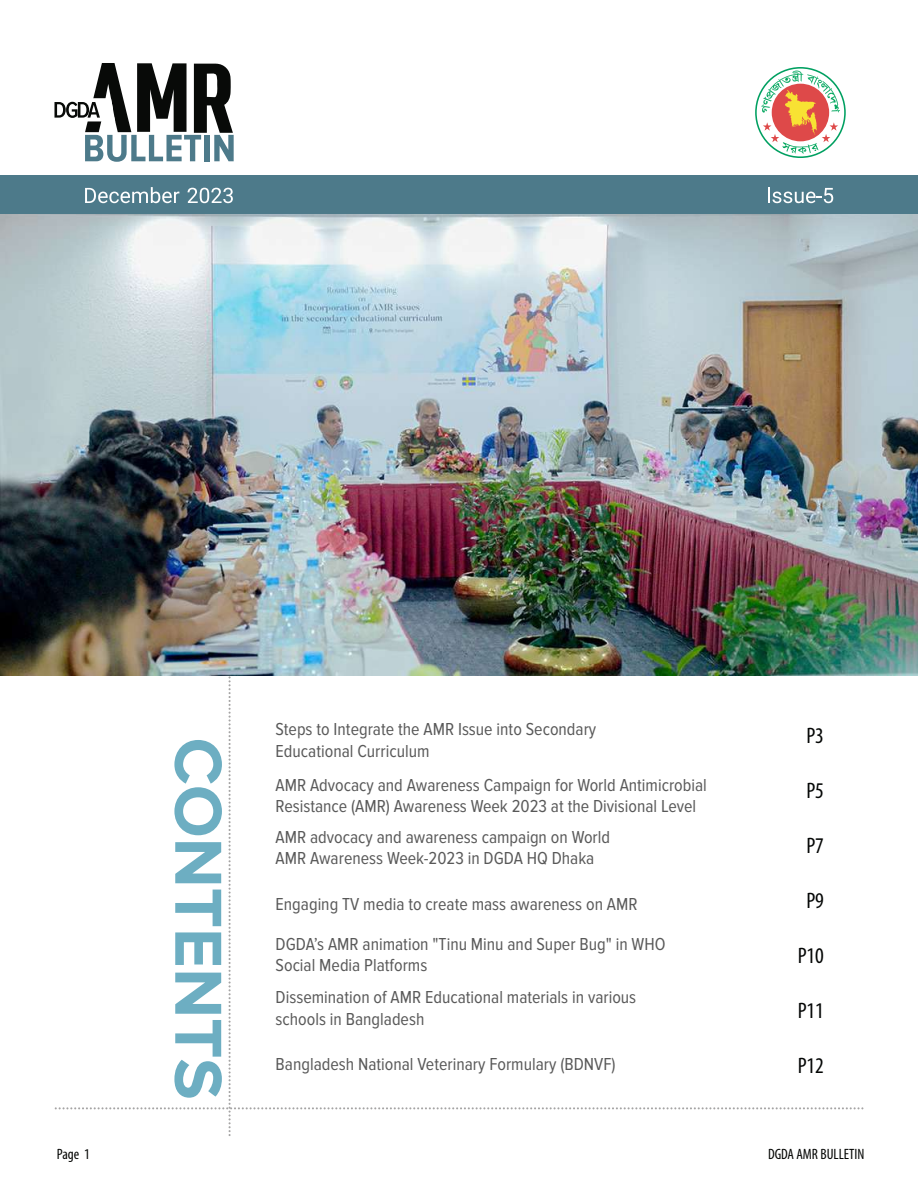
<style>
.page{position:relative;width:918px;height:1188px;background:#fff}
.page>*{position:absolute;margin:0;border:0;box-sizing:border-box;transform-origin:0 0}
.t1{font:condensed 22.5px "Myriad Pro";color:#040605}
.t2{font:18px/21.6px "Proxima Nova Cond";color:#595959}
.t3{font:condensed 15px "Myriad Pro";color:#040503}
</style>
<div class="page">
<svg style="left:55px;top:676px;width:808px;height:460px"></svg>
<svg style="left:755px;top:67px;width:91px;height:91px"></svg>
<img style="left:0;top:214px;width:918px;height:462px">
<div style="left:0;top:175px;width:918px;height:39px;background:#4d7a8a"></div>
<svg style="left:85px;top:187px;width:94px;height:16px"></svg>
<svg style="left:188px;top:188px;width:45px;height:15px"></svg>
<svg style="left:768px;top:188px;width:65px;height:15px"></svg>
<svg style="left:54px;top:63px;width:180px;height:99px"></svg>
<p class="t2" style="left:276px;top:719px;width:322px">Steps to Integrate the AMR Issue into Secondary<br>Educational Curriculum</p>
<p class="t2" style="left:276px;top:774px;width:433px">AMR Advocacy and Awareness Campaign for World Antimicrobial<br>Resistance (AMR) Awareness Week 2023 at the Divisional Level</p>
<p class="t2" style="left:276px;top:826px;width:336px">AMR advocacy and awareness campaign on World<br>AMR Awareness Week-2023 in DGDA HQ Dhaka</p>
<p class="t2" style="left:276px;top:894px;width:363px">Engaging TV media to create mass awareness on AMR</p>
<p class="t2" style="left:276px;top:933px;width:391px">DGDA’s AMR animation "Tinu Minu and Super Bug" in WHO<br>Social Media Platforms</p>
<p class="t2" style="left:276px;top:987px;width:362px">Dissemination of AMR Educational materials in various schools in Bangladesh</p>
<p class="t2" style="left:276px;top:1054px;width:342px">Bangladesh National Veterinary Formulary (BDNVF)</p>
<p class="t1" style="left:798px;top:1052px;width:28px">P12</p>
<p class="t1" style="left:806px;top:722px;width:19px">P3</p>
<p class="t1" style="left:806px;top:777px;width:19px">P5</p>
<p class="t1" style="left:806px;top:832px;width:19px">P7</p>
<p class="t1" style="left:806px;top:887px;width:19px">P9</p>
<p class="t1" style="left:798px;top:942px;width:28px">P10</p>
<p class="t1" style="left:798px;top:997px;width:28px">P11</p>
<p class="t3" style="left:57px;top:1145px;width:34px">Page 1</p>
<p class="t3" style="left:768px;top:1145px;width:98px">DGDA AMR BULLETIN</p>
</div>
